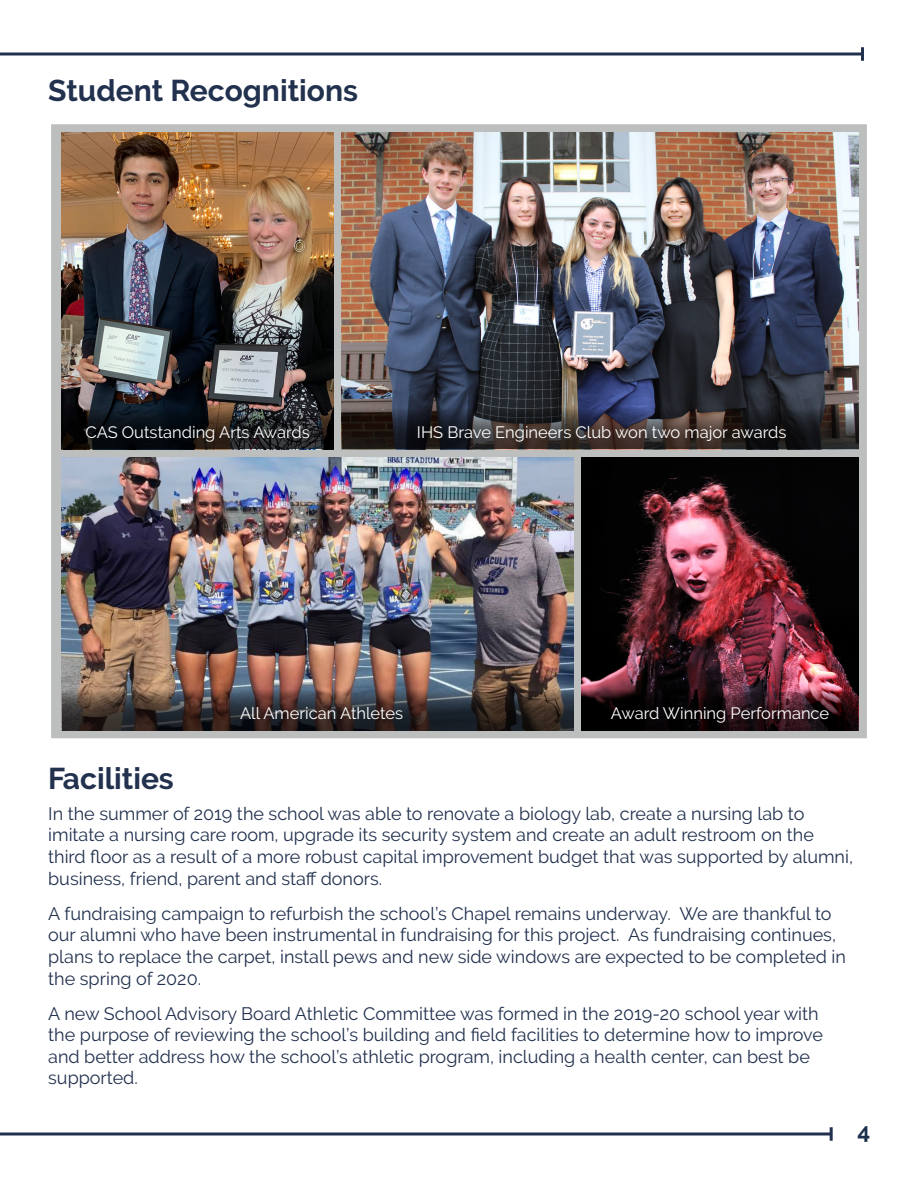
<style>
.page{position:relative;width:918px;height:1188px;background:#fff}
.page>*{position:absolute;margin:0;border:0;box-sizing:border-box;transform-origin:0 0}
.t1{font:700 30px "Raleway";color:#22314e}
.t2{font:700 22.5px "Raleway";color:#1c304e}
.t3{font:18px/21.6px "Raleway";color:#22314e}
.t4{font:16.5px "Raleway";color:#fff}
</style>
<div class="page">
<svg style="left:0;top:52px;width:861px;height:4px;background:#59647a"></svg>
<hr style="left:861px;top:47px;width:3px;height:14px;background:#22314e">
<svg style="left:0;top:1132px;width:830px;height:4px;background:#586379"></svg>
<hr style="left:830px;top:1127px;width:3px;height:14px;background:#22314e">
<div style="left:51px;top:124px;width:816px;height:614px;background:#bdbebe"></div>
<img style="left:61px;top:457px;width:512px;height:273px">
<img style="left:61px;top:132px;width:273px;height:276px">
<img style="left:342px;top:132px;width:517px;height:276px">
<img style="left:582px;top:457px;width:277px;height:273px">
<svg style="left:61px;top:408px;width:273px;height:41px;background:#19191b"></svg>
<svg style="left:342px;top:408px;width:517px;height:41px;background:#2d292b"></svg>
<img style="left:62px;top:689px;width:511px;height:41px">
<svg style="left:582px;top:689px;width:276px;height:41px;background:#231015"></svg>
<p class="t1" style="left:48px;top:74px;width:311px">Student Recognitions</p>
<p class="t4" style="left:86px;top:423px;width:226px">CAS Outstanding Arts Awards</p>
<p class="t4" style="left:417px;top:423px;width:371px">IHS Brave Engineers Club won two major awards</p>
<p class="t4" style="left:240px;top:704px;width:165px">All American Athletes</p>
<p class="t4" style="left:611px;top:704px;width:220px">Award Winning Performance</p>
<p class="t1" style="left:48px;top:761px;width:127px">Facilities</p>
<p class="t3" style="left:48px;top:803px;width:806px">In the summer of 2019 the school was able to renovate a biology lab, create a nursing lab to imitate a nursing care room, upgrade its security system and create an adult restroom on the third floor as a result of a more robust capital improvement budget that was supported by alumni, business, friend, parent and staff donors.</p>
<p class="t3" style="left:48px;top:903px;width:799px">A fundraising campaign to refurbish the school’s Chapel remains underway. We are thankful to our alumni who have been instrumental in fundraising for this project. As fundraising continues, plans to replace the carpet, install pews and new side windows are expected to be completed in the spring of 2020.</p>
<p class="t3" style="left:48px;top:1002px;width:776px">A new School Advisory Board Athletic Committee was formed in the 2019-20 school year with the purpose of reviewing the school’s building and field facilities to determine how to improve and better address how the school’s athletic program, including a health center, can best be supported.</p>
<p class="t2" style="left:858px;top:1118px;width:14px">4</p>
</div>
